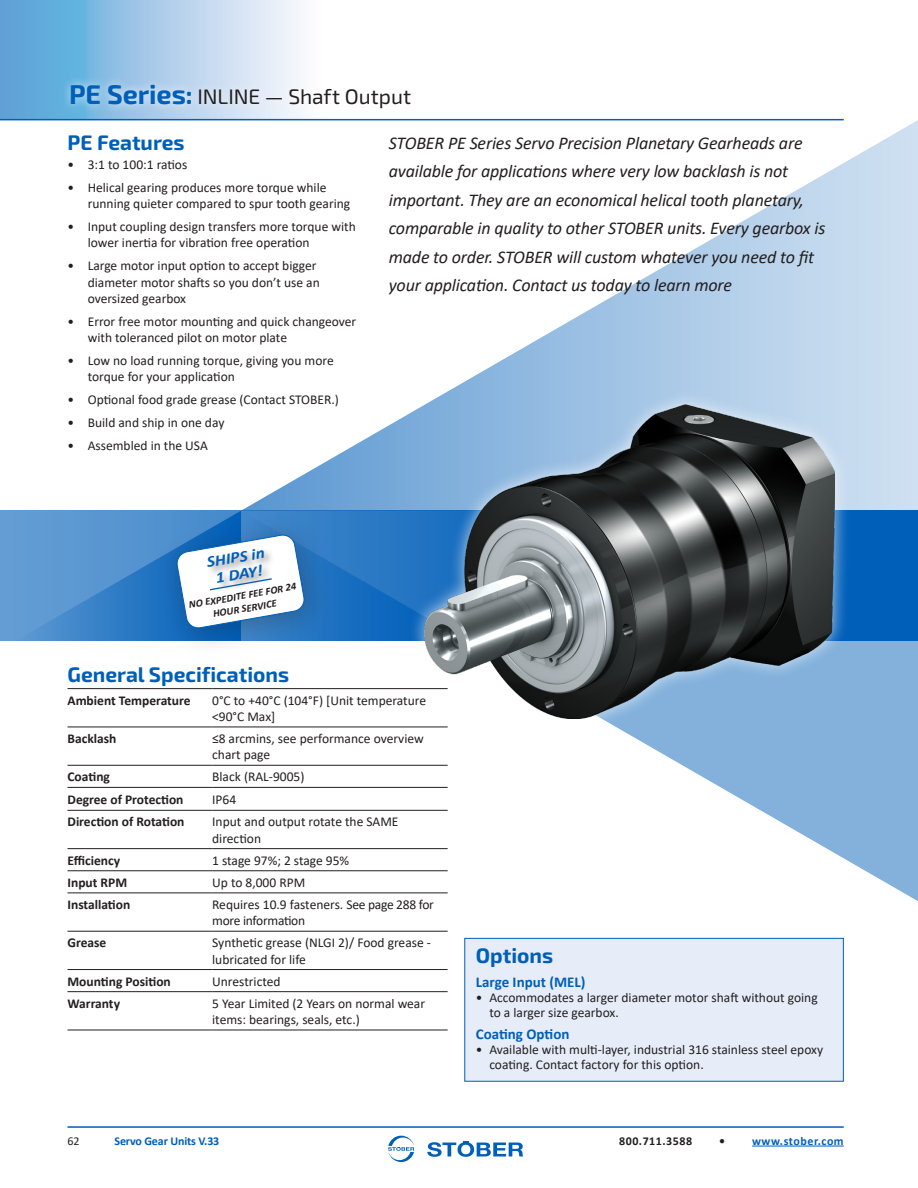
<style>
.page{position:relative;width:918px;height:1188px;background:#fff}
.page>*{position:absolute;margin:0;border:0;box-sizing:border-box;transform-origin:0 0}
.Exo2_14_Bold_Blue{font:700 21px "Exo 2";color:#005fb9}
.t1{font:21px "Exo 2";color:#231f20}
.Exo2_14_Bold_Blue__XRef{font:700 21px "Exo 2";color:#005fb9}
.Arial_9_Reg{font:italic 18px/28.5px "Calibri";letter-spacing:-.01em;color:#231f20}
.t2{font:italic 700 15.9px/17.1px "Calibri";color:#005fb9;text-align:center;scale:1.1 1}
.Arial_9_Bold_Black{font:700 15px "Calibri";color:#005fb9}
.Arial_9_Bullets{font:13.5px/16.2px "Calibri";color:#231f20}
.Arial_9_Reg-2{font:13.5px/16.2px "Calibri";color:#231f20}
.Arial_9_Bold_Black-2{font:700 13.5px "Calibri";color:#231f20}
.Arial_9_Bold_Blue{font:13.5px/15px "Calibri";color:#231f20}
.Arial_9_Reg-3{font:13.5px/16.2px "Calibri";letter-spacing:-.02em;color:#231f20}
.t3{font:700 12px "Calibri";letter-spacing:-.01em;color:#005fb9}
.t4{font:700 12px "Calibri";letter-spacing:.045em;color:#005fb9}
.t5{font:700 12px "Calibri";letter-spacing:.045em;color:#231f20}
.t6{font:12px "Calibri";color:#231f20}
.t7{font:italic 700 10.5px/13.2px "Calibri";color:#231f20;text-align:center}
.s1{font-weight:700;font-size:27px;color:#005fb9}
.s2{color:#231f20}
</style>
<div class="page">
<svg style="left:0;top:0;width:320px;height:119px;background:#a0c8e8"></svg>
<div style="left:62px;top:75px;width:357px;height:43px;background:#fff;opacity:.75"></div>
<hr style="left:0;top:119px;width:844px;height:1px;background:#005fb9">
<hr style="left:68px;top:1126px;width:776px;height:2px;background:#005fb9">
<hr style="left:752px;top:1146px;width:92px;height:1px;background:#005fb9">
<svg style="left:427px;top:1141px;width:96px;height:16px"></svg>
<svg style="left:388px;top:1136px;width:26px;height:26px"></svg>
<hr style="left:68px;top:688px;width:144px;height:1px;background:#231f20">
<hr style="left:212px;top:688px;width:236px;height:1px;background:#231f20">
<hr style="left:68px;top:727px;width:144px;height:1px;background:#231f20">
<hr style="left:212px;top:727px;width:236px;height:1px;background:#231f20">
<hr style="left:68px;top:765px;width:144px;height:1px;background:#231f20">
<hr style="left:212px;top:765px;width:236px;height:1px;background:#231f20">
<hr style="left:68px;top:787px;width:144px;height:1px;background:#231f20">
<hr style="left:212px;top:787px;width:236px;height:1px;background:#231f20">
<hr style="left:68px;top:810px;width:144px;height:1px;background:#231f20">
<hr style="left:212px;top:810px;width:236px;height:1px;background:#231f20">
<hr style="left:68px;top:848px;width:144px;height:1px;background:#231f20">
<hr style="left:212px;top:848px;width:236px;height:1px;background:#231f20">
<hr style="left:68px;top:870px;width:144px;height:1px;background:#231f20">
<hr style="left:212px;top:870px;width:236px;height:1px;background:#231f20">
<hr style="left:68px;top:893px;width:144px;height:1px;background:#231f20">
<hr style="left:212px;top:893px;width:236px;height:1px;background:#231f20">
<hr style="left:68px;top:931px;width:144px;height:1px;background:#231f20">
<hr style="left:212px;top:931px;width:236px;height:1px;background:#231f20">
<hr style="left:68px;top:969px;width:144px;height:1px;background:#231f20">
<hr style="left:212px;top:969px;width:236px;height:1px;background:#231f20">
<hr style="left:68px;top:991px;width:144px;height:1px;background:#231f20">
<hr style="left:212px;top:991px;width:236px;height:1px;background:#231f20">
<hr style="left:68px;top:1030px;width:144px;height:1px;background:#231f20">
<hr style="left:212px;top:1030px;width:236px;height:1px;background:#231f20">
<svg style="left:241px;top:120px;width:677px;height:391px"></svg>
<svg style="left:628px;top:641px;width:290px;height:260px;fill:#83b1dc"></svg>
<svg style="left:0;top:511px;width:918px;height:130px;background:#116abd"></svg>
<svg style="left:15px;top:511px;width:382px;height:130px;background:#5a96cf"></svg>
<div style="left:409px;top:390px;width:441px;height:344px;background:#fff;opacity:.75"></div>
<img style="left:397px;top:405px;width:437px;height:313px">
<div style="left:464px;top:938px;width:380px;height:144px;background:#e7edf8;border:1px solid #005fb9"></div>
<h1 class="t1" style="left:69px;top:85px;width:343px"><span class="s1">PE Series:</span> INLINE — Shaft Output</h1>
<p class="Exo2_14_Bold_Blue__XRef" style="left:68px;top:130px;width:119px">PE Features</p>
<p class="Arial_9_Bullets" style="left:68px;top:156px;width:121px">• 3:1 to 100:1 ratios</p>
<p class="Arial_9_Bullets" style="left:88px;top:179px;width:264px;text-indent:-20px">• Helical gearing produces more torque while running quieter compared to spur tooth gearing</p>
<p class="Arial_9_Bullets" style="left:88px;top:218px;width:270px;text-indent:-20px">• Input coupling design transfers more torque with lower inertia for vibration free operation</p>
<p class="Arial_9_Bullets" style="left:88px;top:257px;width:234px;text-indent:-20px">• Large motor input option to accept bigger diameter motor shafts so you don’t use an oversized gearbox</p>
<p class="Arial_9_Bullets" style="left:88px;top:313px;width:270px;text-indent:-20px">• Error free motor mounting and quick changeover with toleranced pilot on motor plate</p>
<p class="Arial_9_Bullets" style="left:88px;top:352px;width:247px;text-indent:-20px">• Low no load running torque, giving you more torque for your application</p>
<p class="Arial_9_Bullets" style="left:68px;top:391px;width:273px">• Optional food grade grease (Contact STOBER.)</p>
<p class="Arial_9_Bullets" style="left:68px;top:414px;width:158px">• Build and ship in one day</p>
<p class="Arial_9_Bullets" style="left:68px;top:437px;width:142px">• Assembled in the USA</p>
<p class="Arial_9_Reg" style="left:389px;top:127px;width:438px">STOBER PE Series Servo Precision Planetary Gearheads are available for applications where very low backlash is not important. They are an economical helical tooth planetary, comparable in quality to other STOBER units. Every gearbox is made to order. STOBER will custom whatever you need to fit your application. Contact us today to learn more</p>
<p class="t2" style="left:205px;top:553px;width:55px;rotate:-10deg">SHIPS in<br>1 DAY!</p>
<p class="t7" style="left:188px;top:598px;width:110px;rotate:-10deg">NO EXPEDITE FEE FOR 24<br>HOUR SERVICE</p>
<p class="Exo2_14_Bold_Blue" style="left:68px;top:662px;width:223px">General Specifications</p>
<p class="Arial_9_Bold_Black-2" style="left:68px;top:691px;width:125px">Ambient Temperature</p>
<p class="Arial_9_Bullets" style="left:212px;top:692px;width:215px">0°C to +40°C (104°F) [Unit temperature &lt;90°C Max]</p>
<p class="Arial_9_Bold_Black-2" style="left:68px;top:729px;width:50px">Backlash</p>
<p class="Arial_9_Bullets" style="left:212px;top:730px;width:213px">≤8 arcmins, see performance overview chart page</p>
<p class="Arial_9_Bold_Black-2" style="left:68px;top:767px;width:44px">Coating</p>
<p class="Arial_9_Reg-2" style="left:212px;top:768px;width:94px">Black (RAL-9005)</p>
<p class="Arial_9_Bold_Black-2" style="left:68px;top:789px;width:118px">Degree of Protection</p>
<p class="Arial_9_Reg-2" style="left:212px;top:791px;width:26px">IP64</p>
<p class="Arial_9_Bold_Black-2" style="left:68px;top:812px;width:119px">Direction of Rotation</p>
<p class="Arial_9_Reg-2" style="left:212px;top:814px;width:188px">Input and output rotate the SAME direction</p>
<p class="Arial_9_Bold_Black-2" style="left:68px;top:851px;width:54px">Efficiency</p>
<p class="Arial_9_Reg-2" style="left:212px;top:852px;width:139px">1 stage 97%; 2 stage 95%</p>
<p class="Arial_9_Bold_Black-2" style="left:68px;top:873px;width:61px">Input RPM</p>
<p class="Arial_9_Reg-2" style="left:212px;top:874px;width:95px">Up to 8,000 RPM</p>
<p class="Arial_9_Bold_Black-2" style="left:68px;top:895px;width:64px">Installation</p>
<p class="Arial_9_Reg-3" style="left:212px;top:896px;width:223px">Requires 10.9 fasteners. See page 288 for more information</p>
<p class="Arial_9_Bold_Black-2" style="left:68px;top:933px;width:40px">Grease</p>
<p class="Arial_9_Reg-2" style="left:212px;top:934px;width:220px">Synthetic grease (NLGI 2)/ Food grease - lubricated for life</p>
<p class="Arial_9_Bold_Black-2" style="left:68px;top:972px;width:105px">Mounting Position</p>
<p class="Arial_9_Reg-2" style="left:212px;top:973px;width:70px">Unrestricted</p>
<p class="Arial_9_Bold_Black-2" style="left:68px;top:994px;width:54px">Warranty</p>
<p class="Arial_9_Reg-2" style="left:212px;top:995px;width:214px">5 Year Limited (2 Years on normal wear items: bearings, seals, etc.)</p>
<p class="Exo2_14_Bold_Blue" style="left:476px;top:944px;width:79px">Options</p>
<p class="Arial_9_Bold_Black" style="left:476px;top:971px;width:111px">Large Input (MEL)</p>
<p class="Arial_9_Reg-2" style="left:489px;top:990px;width:330px;line-height:15px;text-indent:-14px">• Accommodates a larger diameter motor shaft without going to a larger size gearbox.</p>
<p class="Arial_9_Bold_Black" style="left:476px;top:1023px;width:95px">Coating Option</p>
<p class="Arial_9_Bold_Blue" style="left:489px;top:1041px;width:335px;text-indent:-14px">• Available with multi-layer, industrial 316 stainless steel epoxy coating. Contact factory for this option.</p>
<p class="t6" style="left:68px;top:1132px;width:14px">62</p>
<p class="t3" style="left:114px;top:1132px;width:106px">Servo Gear Units V.33</p>
<p class="t5" style="left:619px;top:1132px;width:75px">800.711.3588</p>
<p class="t4" style="left:719px;top:1132px;width:126px"><span class="s2">•</span> www.stober.com</p>
</div>
